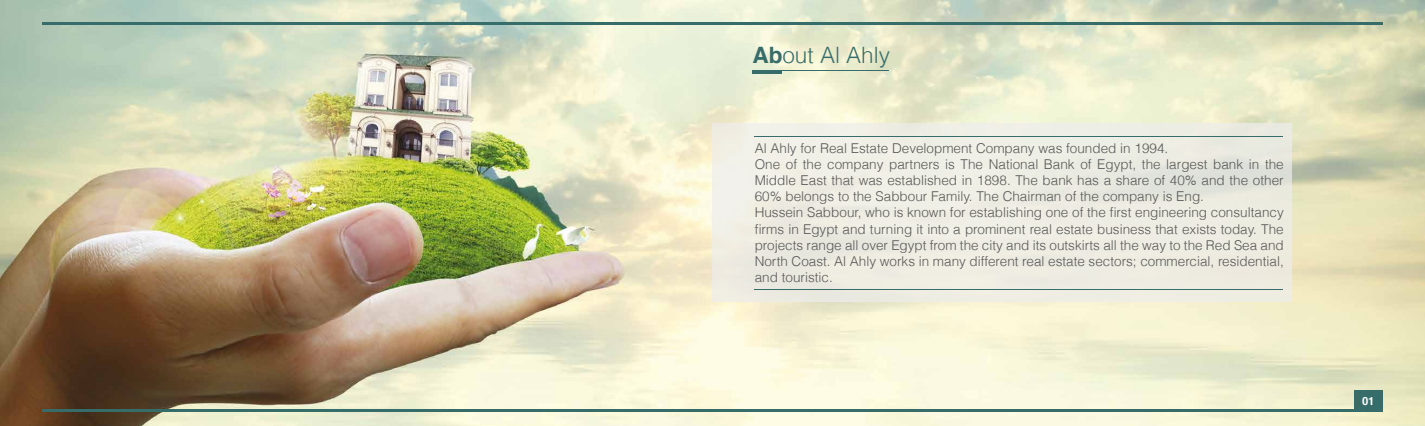
<style>
.page{position:relative;width:1425px;height:426px;background:#fff}
.page>*{position:absolute;margin:0;border:0;box-sizing:border-box;transform-origin:0 0}
.t1{font:300 22.5px "Helvetica";color:#366d6a}
.t2{font:300 13.5px/16.2px "Helvetica";color:#575756}
.t3{font:700 11.25px "Helvetica";color:#fff}
.s1{font-weight:700}
</style>
<div class="page">
<img style="left:0;top:0;width:1424px;height:425px">
<div style="left:712px;top:124px;width:579px;height:178px;background:#eeede2"></div>
<hr style="left:754px;top:289px;width:529px;height:1px;background:#366d6a">
<hr style="left:754px;top:135px;width:529px;height:1px;background:#366d6a">
<hr style="left:752px;top:70px;width:29px;height:4px;background:#366d6a">
<hr style="left:781px;top:70px;width:108px;height:1px;background:#366d6a">
<div style="left:1354px;top:390px;width:28px;height:20px;background:#366d6a"></div>
<hr style="left:42px;top:22px;width:1340px;height:2px;background:#366d6a">
<hr style="left:42px;top:409px;width:1340px;height:2px;background:#366d6a">
<h1 class="t1" style="left:752px;top:46px;width:139px"><span class="s1">Ab</span>out Al Ahly</h1>
<p class="t2" style="left:754px;top:141px;width:530px">Al Ahly for Real Estate Development Company was founded in 1994.<br>One of the company partners is The National Bank of Egypt, the largest bank in the Middle East that was established in 1898. The bank has a share of 40% and the other 60% belongs to the Sabbour Family. The Chairman of the company is Eng.<br>Hussein Sabbour, who is known for establishing one of the first engineering consultancy firms in Egypt and turning it into a prominent real estate business that exists today. The projects range all over Egypt from the city and its outskirts all the way to the Red Sea and North Coast. Al Ahly works in many different real estate sectors; commercial, residential, and touristic.</p>
<p class="t3" style="left:1361px;top:395px;width:14px">01</p>
</div>
